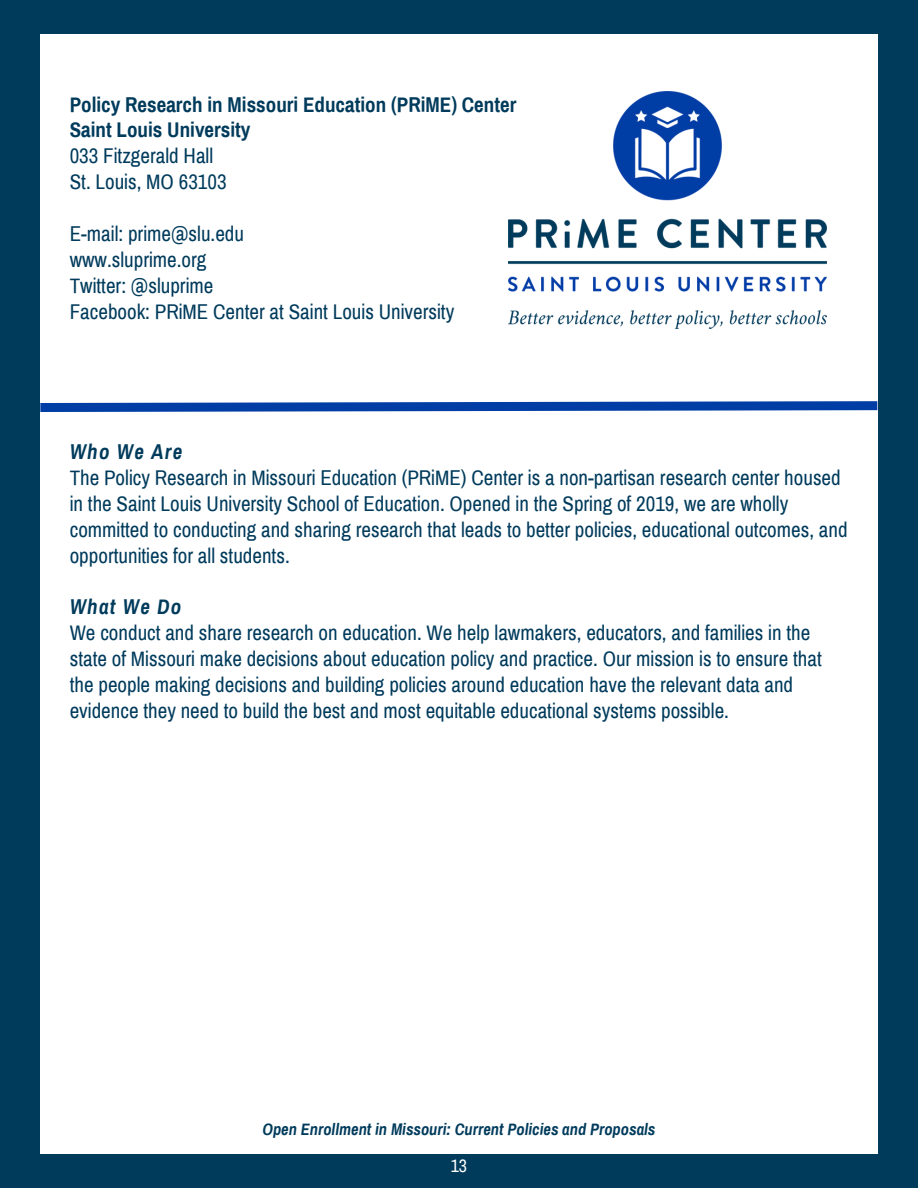
<style>
.page{position:relative;width:918px;height:1188px;background:#003b5c}
.page>*{position:absolute;margin:0;border:0;box-sizing:border-box;transform-origin:0 0}
.t1{font:21px/25.8px "Archivo Narrow";color:#003b5c}
.t2{font:700 21px/25.8px "Archivo Narrow";color:#003b5c}
.t3{font:italic 700 21px "Archivo Narrow";letter-spacing:.06em;color:#003b5c}
.t4{font:18px "Archivo Narrow";color:#fff}
.t5{font:italic 700 16.5px "Archivo Narrow";color:#003b5c}
</style>
<div class="page">
<div style="left:40px;top:34px;width:838px;height:1120px;background:#fff"></div>
<img style="left:508px;top:92px;width:319px;height:236px">
<svg style="left:40px;top:401px;width:838px;height:11px;background:#2e60b5"></svg>
<p class="t2" style="left:70px;top:91px;width:448px">Policy Research in Missouri Education (PRiME) Center<br>Saint Louis University</p>
<p class="t1" style="left:70px;top:143px;width:158px">033 Fitzgerald Hall<br>St. Louis, MO 63103</p>
<p class="t1" style="left:70px;top:220px;width:386px">E-mail: prime@slu.edu<br>www.sluprime.org<br>Twitter: @sluprime<br>Facebook: PRiME Center at Saint Louis University</p>
<p class="t3" style="left:70px;top:439px;width:114px">Who We Are</p>
<p class="t1" style="left:70px;top:464px;width:779px">The Policy Research in Missouri Education (PRiME) Center is a non-partisan research center housed in the Saint Louis University School of Education. Opened in the Spring of 2019, we are wholly committed to conducting and sharing research that leads to better policies, educational outcomes, and opportunities for all students.</p>
<p class="t3" style="left:70px;top:595px;width:113px">What We Do</p>
<p class="t1" style="left:70px;top:620px;width:754px">We conduct and share research on education. We help lawmakers, educators, and families in the state of Missouri make decisions about education policy and practice. Our mission is to ensure that the people making decisions and building policies around education have the relevant data and evidence they need to build the best and most equitable educational systems possible.</p>
<p class="t5" style="left:263px;top:1119px;width:394px">Open Enrollment in Missouri: Current Policies and Proposals</p>
<p class="t4" style="left:451px;top:1155px;width:18px">13</p>
</div>
